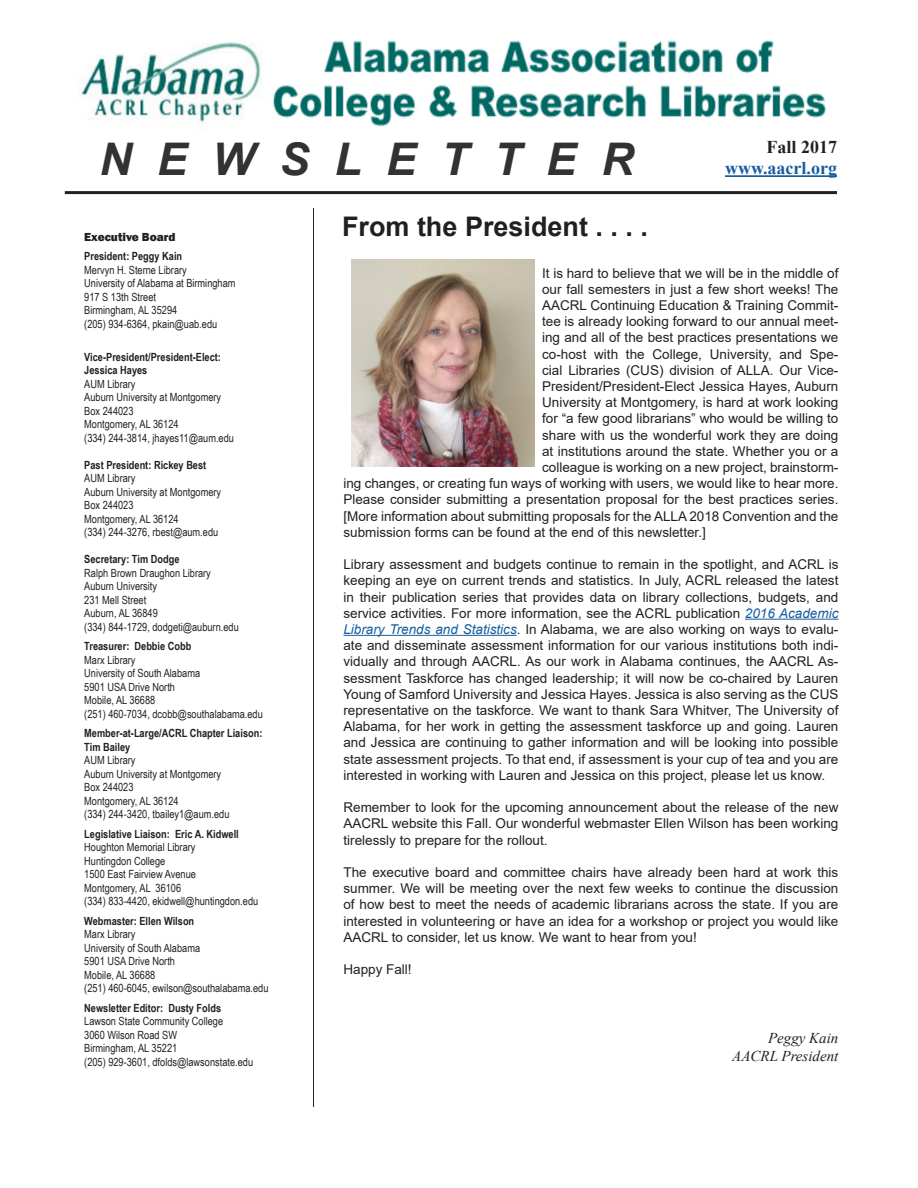
<style>
.page{position:relative;width:918px;height:1188px;background:#fff}
.page>*{position:absolute;margin:0;border:0;box-sizing:border-box;transform-origin:0 0}
.t1{font:italic 700 45px "Arial";color:#333233}
.t2{font:700 27px "Arial";color:#231f20}
.t3{font:700 18px "Times New Roman";color:#175d9e}
.t4{font:700 18px "Times New Roman";color:#231f20}
.t5{font:italic 15px "Times New Roman";color:#231f20}
.t6{font:13.5px/16.2px "Arial";color:#231f20;text-align:justify}
.t7{font:800 12px "Franklin Gothic";color:#231f20}
.t8{font:11.25px "Arial Narrow";color:#231f20}
.t9{font:700 11.25px "Arial Narrow";color:#231f20}
.s1{font-style:italic;color:#175d9e}
</style>
<div class="page">
<hr style="left:745px;top:619px;width:93px;height:1px;background:#175d9e">
<hr style="left:343px;top:635px;width:174px;height:1px;background:#175d9e">
<img style="left:79px;top:40px;width:747px;height:87px">
<hr style="left:65px;top:191px;width:772px;height:3px;background:#231f20">
<hr style="left:313px;top:208px;width:1px;height:899px;background:#231f20">
<hr style="left:725px;top:175px;width:112px;height:2px;background:#175d9e">
<img style="left:351px;top:259px;width:184px;height:208px">
<p class="t1" style="left:100px;top:130px;width:536px">N E W S L E T T E R</p>
<p class="t4" style="left:767px;top:134px;width:72px">Fall 2017</p>
<p class="t3" style="left:725px;top:155px;width:113px">www.aacrl.org</p>
<p class="t7" style="left:84px;top:229px;width:93px">Executive Board</p>
<p class="t9" style="left:84px;top:248px;width:99px">President: Peggy Kain</p>
<p class="t8" style="left:84px;top:262px;width:104px">Mervyn H. Sterne Library</p>
<p class="t8" style="left:84px;top:275px;width:153px">University of Alabama at Birmingham</p>
<p class="t8" style="left:84px;top:289px;width:73px">917 S 13th Street</p>
<p class="t8" style="left:84px;top:302px;width:95px">Birmingham, AL 35294</p>
<p class="t8" style="left:84px;top:316px;width:134px">(205) 934-6364, pkain@uab.edu</p>
<p class="t9" style="left:84px;top:348px;width:138px">Vice-President/President-Elect:</p>
<p class="t9" style="left:84px;top:362px;width:65px">Jessica Hayes</p>
<p class="t8" style="left:84px;top:376px;width:53px">AUM Library</p>
<p class="t8" style="left:84px;top:389px;width:138px">Auburn University at Montgomery</p>
<p class="t8" style="left:84px;top:403px;width:51px">Box 244023</p>
<p class="t8" style="left:84px;top:416px;width:96px">Montgomery, AL 36124</p>
<p class="t8" style="left:84px;top:430px;width:151px">(334) 244-3814, jhayes11@aum.edu</p>
<p class="t9" style="left:84px;top:456px;width:124px">Past President: Rickey Best</p>
<p class="t8" style="left:84px;top:470px;width:53px">AUM Library</p>
<p class="t8" style="left:84px;top:484px;width:138px">Auburn University at Montgomery</p>
<p class="t8" style="left:84px;top:497px;width:51px">Box 244023</p>
<p class="t8" style="left:84px;top:511px;width:96px">Montgomery, AL 36124</p>
<p class="t8" style="left:84px;top:524px;width:135px">(334) 244-3276, rbest@aum.edu</p>
<p class="t9" style="left:84px;top:551px;width:97px">Secretary: Tim Dodge</p>
<p class="t8" style="left:84px;top:565px;width:128px">Ralph Brown Draughon Library</p>
<p class="t8" style="left:84px;top:578px;width:74px">Auburn University</p>
<p class="t8" style="left:84px;top:592px;width:64px">231 Mell Street</p>
<p class="t8" style="left:84px;top:605px;width:75px">Auburn, AL 36849</p>
<p class="t8" style="left:84px;top:619px;width:156px">(334) 844-1729, dodgeti@auburn.edu</p>
<p class="t9" style="left:84px;top:638px;width:109px">Treasurer: Debbie Cobb</p>
<p class="t8" style="left:84px;top:652px;width:53px">Marx Library</p>
<p class="t8" style="left:84px;top:665px;width:117px">University of South Alabama</p>
<p class="t8" style="left:84px;top:679px;width:92px">5901 USA Drive North</p>
<p class="t8" style="left:84px;top:692px;width:72px">Mobile, AL 36688</p>
<p class="t8" style="left:84px;top:706px;width:180px">(251) 460-7034, dcobb@southalabama.edu</p>
<p class="t9" style="left:84px;top:725px;width:180px">Member-at-Large/ACRL Chapter Liaison:</p>
<p class="t9" style="left:84px;top:738px;width:47px">Tim Bailey</p>
<p class="t8" style="left:84px;top:752px;width:53px">AUM Library</p>
<p class="t8" style="left:84px;top:766px;width:138px">Auburn University at Montgomery</p>
<p class="t8" style="left:84px;top:779px;width:51px">Box 244023</p>
<p class="t8" style="left:84px;top:793px;width:96px">Montgomery, AL 36124</p>
<p class="t8" style="left:84px;top:806px;width:147px">(334) 244-3420, tbailey1@aum.edu</p>
<p class="t9" style="left:84px;top:825px;width:156px">Legislative Liaison: Eric A. Kidwell</p>
<p class="t8" style="left:84px;top:839px;width:113px">Houghton Memorial Library</p>
<p class="t8" style="left:84px;top:853px;width:83px">Huntingdon College</p>
<p class="t8" style="left:84px;top:866px;width:113px">1500 East Fairview Avenue</p>
<p class="t8" style="left:84px;top:880px;width:98px">Montgomery, AL 36106</p>
<p class="t8" style="left:84px;top:893px;width:175px">(334) 833-4420, ekidwell@huntingdon.edu</p>
<p class="t9" style="left:84px;top:912px;width:111px">Webmaster: Ellen Wilson</p>
<p class="t8" style="left:84px;top:926px;width:53px">Marx Library</p>
<p class="t8" style="left:84px;top:940px;width:117px">University of South Alabama</p>
<p class="t8" style="left:84px;top:953px;width:92px">5901 USA Drive North</p>
<p class="t8" style="left:84px;top:967px;width:72px">Mobile, AL 36688</p>
<p class="t8" style="left:84px;top:980px;width:186px">(251) 460-6045, ewilson@southalabama.edu</p>
<p class="t9" style="left:84px;top:999px;width:138px">Newsletter Editor: Dusty Folds</p>
<p class="t8" style="left:84px;top:1013px;width:140px">Lawson State Community College</p>
<p class="t8" style="left:84px;top:1027px;width:94px">3060 Wilson Road SW</p>
<p class="t8" style="left:84px;top:1040px;width:95px">Birmingham, AL 35221</p>
<p class="t8" style="left:84px;top:1054px;width:170px">(205) 929-3601, dfolds@lawsonstate.edu</p>
<p class="t2" style="left:342px;top:207px;width:308px">From the President . . . .</p>
<p class="t6" style="left:542px;top:265px;width:298px">It is hard to believe that we will be in the middle of</p>
<p class="t6" style="left:542px;top:281px;width:298px">our fall semesters in just a few short weeks! The</p>
<p class="t6" style="left:542px;top:297px;width:298px">AACRL Continuing Education &amp; Training Commit-</p>
<p class="t6" style="left:542px;top:313px;width:298px">tee is already looking forward to our annual meet-</p>
<p class="t6" style="left:542px;top:329px;width:298px">ing and all of the best practices presentations we</p>
<p class="t6" style="left:542px;top:346px;width:298px">co-host with the College, University, and Spe-</p>
<p class="t6" style="left:542px;top:362px;width:298px">cial Libraries (CUS) division of ALLA. Our Vice-</p>
<p class="t6" style="left:542px;top:378px;width:298px">President/President-Elect Jessica Hayes, Auburn</p>
<p class="t6" style="left:542px;top:394px;width:298px">University at Montgomery, is hard at work looking</p>
<p class="t6" style="left:542px;top:410px;width:298px">for “a few good librarians” who would be willing to</p>
<p class="t6" style="left:542px;top:427px;width:298px">share with us the wonderful work they are doing</p>
<p class="t6" style="left:542px;top:443px;width:298px">at institutions around the state. Whether you or a</p>
<p class="t6" style="left:542px;top:459px;width:298px">colleague is working on a new project, brainstorm-</p>
<p class="t6" style="left:343px;top:475px;width:497px">ing changes, or creating fun ways of working with users, we would like to hear more.</p>
<p class="t6" style="left:343px;top:491px;width:496px">Please consider submitting a presentation proposal for the best practices series.</p>
<p class="t6" style="left:343px;top:508px;width:496px">[More information about submitting proposals for the ALLA 2018 Convention and the</p>
<p class="t6" style="left:343px;top:524px;width:364px">submission forms can be found at the end of this newsletter.]</p>
<p class="t6" style="left:343px;top:556px;width:497px">Library assessment and budgets continue to remain in the spotlight, and ACRL is keeping an eye on current trends and statistics. In July, ACRL released the latest in their publication series that provides data on library collections, budgets, and service activities. For more information, see the ACRL publication <span class="s1">2016 Academic Library Trends and Statistics</span>. In Alabama, we are also working on ways to evalu&shy;ate and disseminate assessment information for our various institutions both indi&shy;vidually and through AACRL. As our work in Alabama continues, the AACRL As&shy;sessment Taskforce has changed leadership; it will now be co-chaired by Lauren Young of Samford University and Jessica Hayes. Jessica is also serving as the CUS representative on the taskforce. We want to thank Sara Whitver, The University of Alabama, for her work in getting the assessment taskforce up and going. Lauren and Jessica are continuing to gather information and will be looking into possible state assessment projects. To that end, if assessment is your cup of tea and you are interested in working with Lauren and Jessica on this project, please let us know.</p>
<p class="t6" style="left:343px;top:799px;width:496px">Remember to look for the upcoming announcement about the release of the new AACRL website this Fall. Our wonderful webmaster Ellen Wilson has been working tirelessly to prepare for the rollout.</p>
<p class="t6" style="left:343px;top:864px;width:496px">The executive board and committee chairs have already been hard at work this summer. We will be meeting over the next few weeks to continue the discussion of how best to meet the needs of academic librarians across the state. If you are interested in volunteering or have an idea for a workshop or project you would like AACRL to consider, let us know. We want to hear from you!</p>
<p class="t6" style="left:343px;top:961px;width:70px">Happy Fall!</p>
<p class="t5" style="left:768px;top:1027px;width:72px">Peggy Kain</p>
<p class="t5" style="left:732px;top:1045px;width:108px">AACRL President</p>
</div>
